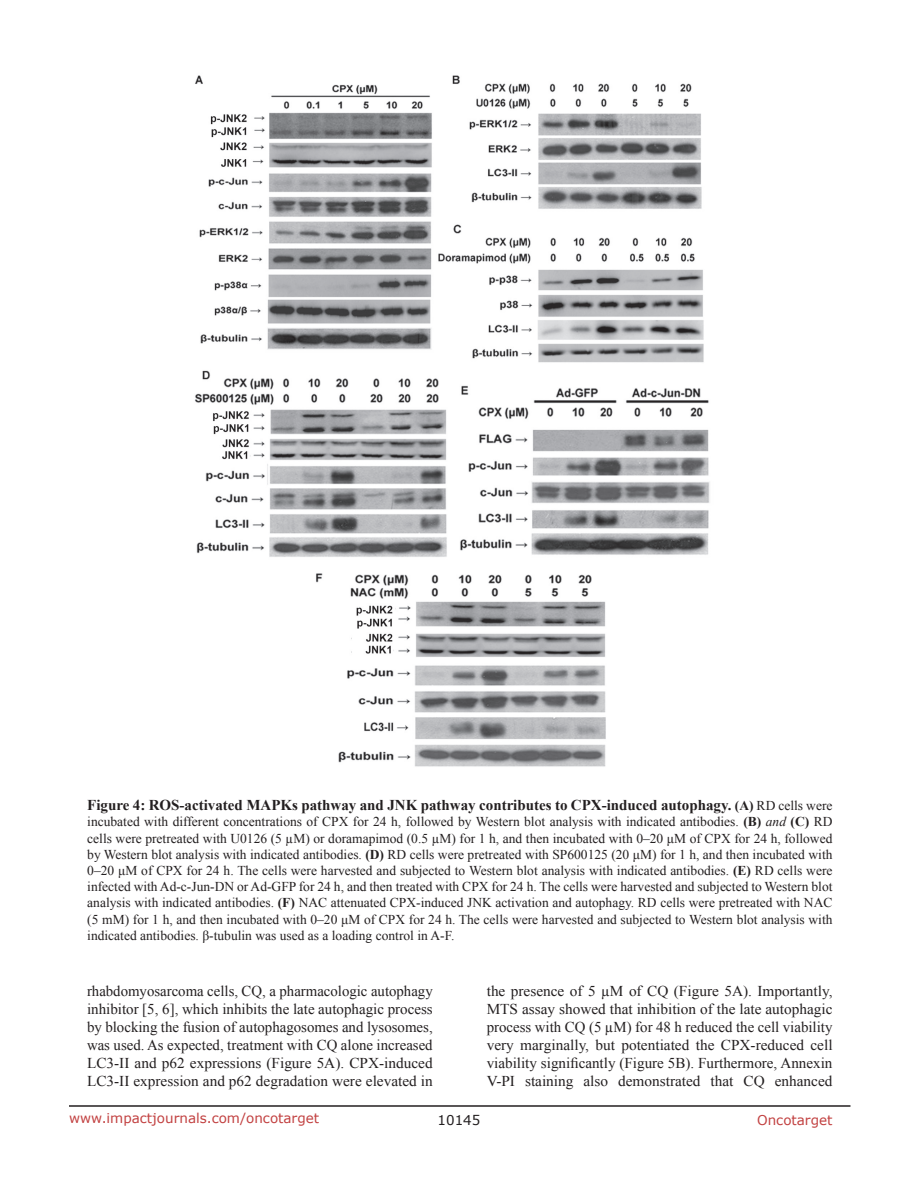
<style>
.page{position:relative;width:918px;height:1188px;background:#fff}
.page>*{position:absolute;margin:0;border:0;box-sizing:border-box;transform-origin:0 0}
.BodyText{font:15px/18px "Times New Roman";color:#231f20;text-align:justify}
.FigureText{font:700 15px "Times New Roman";color:#231f20}
.FigureText-2{font:13.5px/16.2px "Times New Roman";color:#231f20;text-align:justify}
.t1{font:13.5px "Verdana";color:#c24141}
.t2{font:13.5px "Verdana";color:#231f20}
.s1{font-size:13.5px}
.s2{font-weight:400;font-size:13.5px}
.s3{font-weight:700}
.s4{font-style:italic}
</style>
<div class="page">
<hr style="left:69px;top:1105px;width:781px;height:2px;background:#231f20">
<img style="left:195px;top:75px;width:515px;height:692px">
<p class="FigureText" style="left:87px;top:795px;width:747px">Figure 4: ROS-activated MAPKs pathway and JNK pathway contributes to CPX-induced autophagy. <span class="s1">(A)</span> <span class="s2">RD cells were</span></p>
<p class="FigureText-2" style="left:87px;top:814px;width:747px">incubated with different concentrations of CPX for 24 h, followed by Western blot analysis with indicated antibodies. <span class="s3">(B)</span> <span class="s4">and</span> <span class="s3">(C)</span> RD cells were pretreated with U0126 (5 µM) or doramapimod (0.5 µM) for 1 h, and then incubated with 0–20 μM of CPX for 24 h, followed by Western blot analysis with indicated antibodies. <span class="s3">(D)</span> RD cells were pretreated with SP600125 (20 μM) for 1 h, and then incubated with 0–20 μM of CPX for 24 h. The cells were harvested and subjected to Western blot analysis with indicated antibodies. <span class="s3">(E)</span> RD cells were infected with Ad-c-Jun-DN or Ad-GFP for 24 h, and then treated with CPX for 24 h. The cells were harvested and subjected to Western blot analysis with indicated antibodies. <span class="s3">(F)</span> NAC attenuated CPX-induced JNK activation and autophagy. RD cells were pretreated with NAC (5 mM) for 1 h, and then incubated with 0–20 μM of CPX for 24 h. The cells were harvested and subjected to Western blot analysis with indicated antibodies. β-tubulin was used as a loading control in A-F.</p>
<p class="BodyText" style="left:87px;top:982px;width:347px">rhabdomyosarcoma cells, CQ, a pharmacologic autophagy inhibitor [5, 6], which inhibits the late autophagic process by blocking the fusion of autophagosomes and lysosomes, was used. As expected, treatment with CQ alone increased LC3-II and p62 expressions (Figure 5A). CPX-induced LC3-II expression and p62 degradation were elevated in</p>
<p class="BodyText" style="left:487px;top:982px;width:347px">the presence of 5 µM of CQ (Figure 5A). Importantly, MTS assay showed that inhibition of the late autophagic process with CQ (5 µM) for 48 h reduced the cell viability very marginally, but potentiated the CPX-reduced cell viability significantly (Figure 5B). Furthermore, Annexin V-PI staining also demonstrated that CQ enhanced</p>
<p class="t1" style="left:69px;top:1109px;width:252px">www.impactjournals.com/oncotarget</p>
<p class="t2" style="left:438px;top:1111px;width:44px">10145</p>
<p class="t1" style="left:757px;top:1111px;width:77px">Oncotarget</p>
</div>
